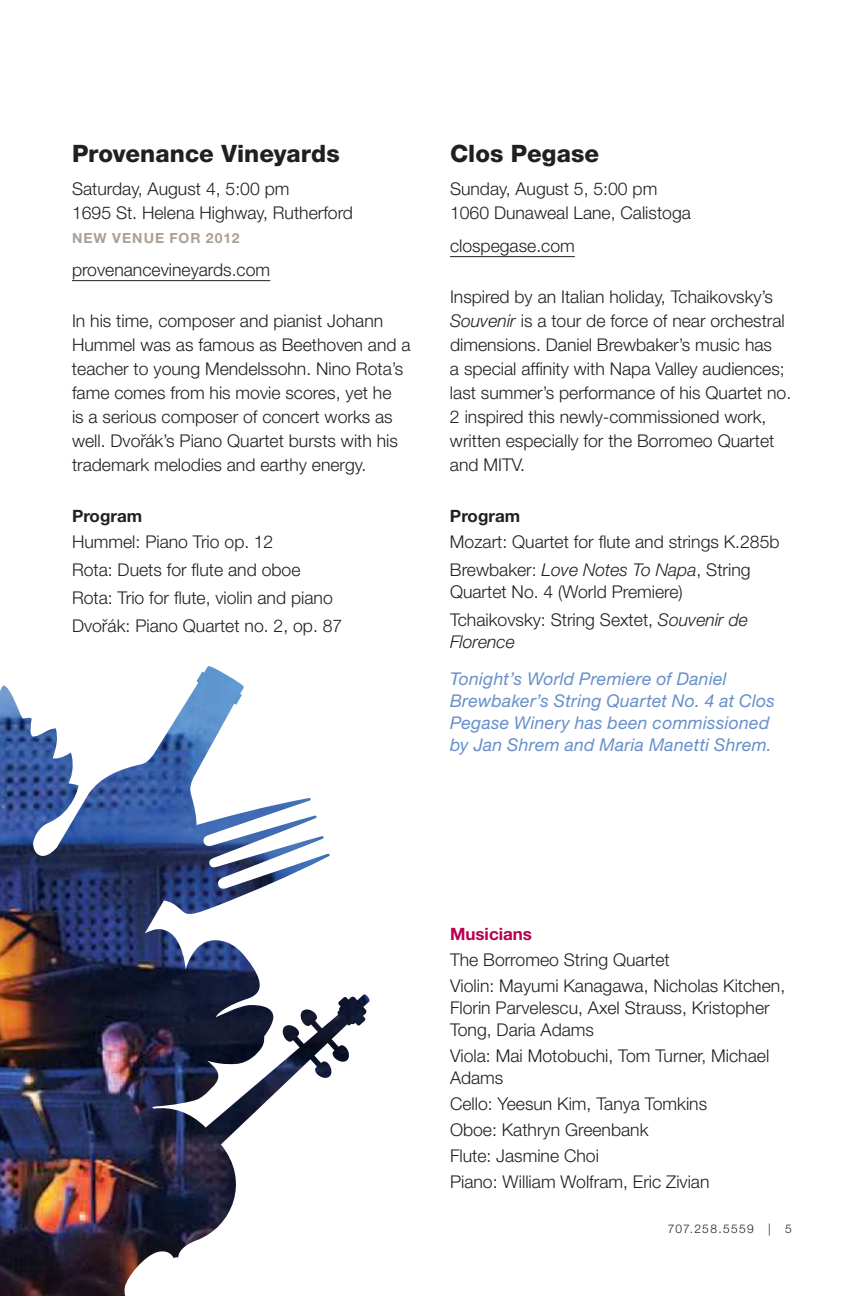
<style>
.page{position:relative;width:864px;height:1296px;background:#fff}
.page>*{position:absolute;margin:0;border:0;box-sizing:border-box;transform-origin:0 0}
.t1{font:800 24px "Helvetica Neue";color:#221f1f}
.t2{font:300 17.6px/24px "Helvetica Neue";color:#221f1f}
.t3{font:italic 17.6px/22px "Helvetica Neue";letter-spacing:.015em;color:#678fca}
.t4{font:italic 300 17.6px "Helvetica Neue";color:#221f1f}
.t5{font:700 17px "Helvetica Neue";color:#221f1f}
.t6{font:700 17px "Helvetica Neue";color:#b60050}
.t7{font:700 14px "Helvetica Neue";letter-spacing:.075em;color:#aba095}
.t8{font:300 12px "Helvetica Neue";color:#221f1f}
.s1{font-style:italic}
</style>
<div class="page">
<hr style="left:72px;top:280px;width:198px;height:1px;background:#221f1f">
<hr style="left:450px;top:256px;width:125px;height:1px;background:#221f1f">
<img style="left:0;top:666px;width:370px;height:630px">
<h1 class="t1" style="left:72px;top:145px;width:269px">Provenance Vineyards</h1>
<p class="t2" style="left:72px;top:178px;width:283px">Saturday, August 4, 5:00 pm<br>1695 St. Helena Highway, Rutherford</p>
<p class="t7" style="left:72px;top:233px;width:169px">NEW VENUE fOR 2012</p>
<p class="t2" style="left:72px;top:259px;width:200px">provenancevineyards.com</p>
<p class="t2" style="left:72px;top:310px;width:340px">In his time, composer and pianist Johann Hummel was as famous as Beethoven and a teacher to young Mendelssohn. Nino Rota’s fame comes from his movie scores, yet he<br>is a serious composer of concert works as well. Dvorˇák’s Piano Quartet bursts with his trademark melodies and earthy energy.</p>
<p class="t5" style="left:72px;top:510px;width:72px">Program</p>
<p class="t2" style="left:72px;top:529px;width:272px;line-height:28px">Hummel: Piano Trio op. 12<br>Rota: Duets for flute and oboe<br>Rota: Trio for flute, violin and piano<br>Dvorˇák: Piano Quartet no. 2, op. 87</p>
<h1 class="t1" style="left:450px;top:145px;width:151px">Clos Pegase</h1>
<p class="t2" style="left:450px;top:178px;width:242px">Sunday, August 5, 5:00 pm<br>1060 Dunaweal Lane, Calistoga</p>
<p class="t2" style="left:450px;top:235px;width:126px">clospegase.com</p>
<p class="t2" style="left:450px;top:286px;width:343px">Inspired by an Italian holiday, Tchaikovsky’s <span class="s1">Souvenir</span> is a tour de force of near orchestral dimensions. Daniel Brewbaker’s music has<br>a special affinity with Napa Valley audiences; last summer’s performance of his Quartet no.<br>2 inspired this newly-commissioned work, written especially for the Borromeo Quartet and MITV.</p>
<p class="t5" style="left:450px;top:510px;width:72px">Program</p>
<p class="t2" style="left:450px;top:529px;width:331px;line-height:28px">Mozart: Quartet for flute and strings K.285b<br>Brewbaker: <span class="s1">Love Notes To Napa</span>, String</p>
<p class="t2" style="left:450px;top:579px;width:299px;line-height:28px">Quartet No. 4 (World Premiere)<br>Tchaikovsky: String Sextet, <span class="s1">Souvenir de</span></p>
<p class="t4" style="left:450px;top:635px;width:66px">Florence</p>
<p class="t3" style="left:450px;top:670px;width:327px">Tonight’s World Premiere of Daniel Brewbaker’s String Quartet No. 4 at Clos Pegase Winery has been commissioned by Jan Shrem and Maria Manetti Shrem.</p>
<p class="t6" style="left:450px;top:928px;width:84px">Musicians</p>
<p class="t2" style="left:450px;top:948px;width:337px;line-height:26px">The Borromeo String Quartet<br>Violin: Mayumi Kanagawa, Nicholas Kitchen,</p>
<p class="t2" style="left:450px;top:998px;width:321px;line-height:22px">Florin Parvelescu, Axel Strauss, Kristopher<br>Tong, Daria Adams</p>
<p class="t2" style="left:450px;top:1046px;width:321px;line-height:22px">Viola: Mai Motobuchi, Tom Turner, Michael<br>Adams</p>
<p class="t2" style="left:450px;top:1092px;width:261px;line-height:26px">Cello: Yeesun Kim, Tanya Tomkins<br>Oboe: Kathryn Greenbank<br>Flute: Jasmine Choi<br>Piano: William Wolfram, Eric Zivian</p>
<p class="t8" style="left:668px;top:1224px;width:126px">707.258.5559 | 5</p>
</div>
